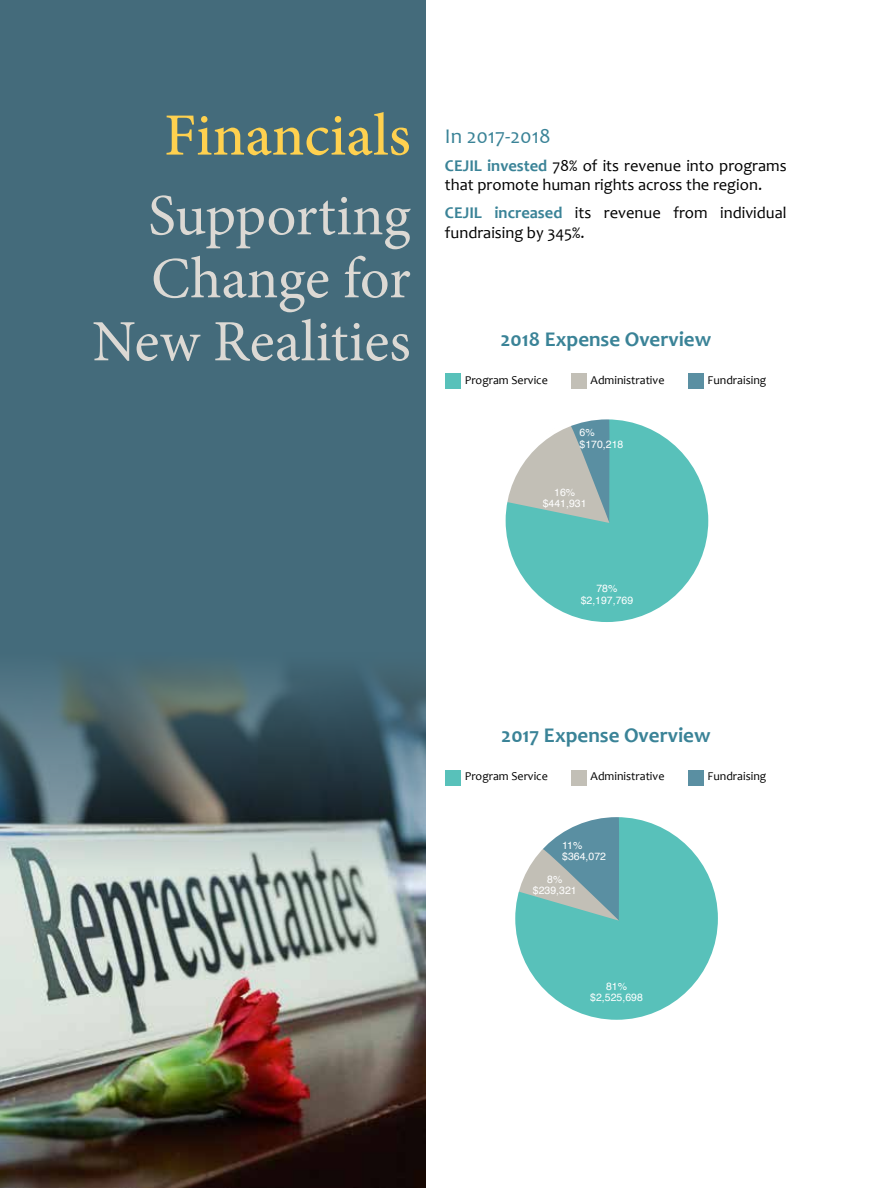
<style>
.page{position:relative;width:893px;height:1188px;background:#fff}
.page>*{position:absolute;margin:0;border:0;box-sizing:border-box;transform-origin:0 0}
.t1{font:500 60px "Minion Pro";color:#ffd14f}
.t2{font:58.5px/63px "Minion Pro";letter-spacing:-.005em;color:#dcd9d4;text-align:right}
.t3{font:700 21px "Candara";color:#3a8397}
.t4{font:21px "Candara";color:#3a8397}
.t5{font:16.5px/19.5px "Candara";color:#000}
.t6{font:12px "Candara";color:#000}
.t7{font:10.5px/11.6px "Helvetica";color:#fff;text-align:center}
.s1{font-weight:700;color:#3a8397}
</style>
<div class="page">
<div style="left:0;top:0;width:425px;height:1188px;background:#446b7b"></div>
<img style="left:0;top:668px;width:425px;height:520px">
<div style="left:445px;top:373px;width:15px;height:16px;background:#58c1ba"></div>
<div style="left:571px;top:373px;width:15px;height:16px;background:#c2bfb6"></div>
<div style="left:688px;top:373px;width:15px;height:16px;background:#5a8fa2"></div>
<div style="left:502px;top:416px;width:210px;height:210px;background:#58c1ba;border-radius:50%"></div>
<svg style="left:506px;top:420px;width:104px;height:103px"></svg>
<div style="left:500px;top:414px;width:214px;height:213px;border:5px solid #fff;border-radius:50%"></div>
<div style="left:445px;top:770px;width:15px;height:15px;background:#58c1ba"></div>
<div style="left:571px;top:770px;width:15px;height:15px;background:#c2bfb6"></div>
<div style="left:688px;top:770px;width:15px;height:15px;background:#5a8fa2"></div>
<div style="left:512px;top:814px;width:209px;height:209px;background:#58c1ba;border-radius:50%"></div>
<svg style="left:518px;top:818px;width:101px;height:103px"></svg>
<div style="left:510px;top:812px;width:213px;height:213px;border:5px solid #fff;border-radius:50%"></div>
<h1 class="t1" style="left:164px;top:95px;width:248px">Financials</h1>
<h2 class="t2" style="left:92px;top:184px;width:320px">Supporting<br>Change for<br>New Realities</h2>
<p class="t4" style="left:445px;top:123px;width:107px">In 2017-2018</p>
<p class="t5" style="left:445px;top:156px;width:343px"><span class="s1">CEJIL invested</span> 78% of its revenue into programs that promote human rights across the region.</p>
<p class="t5" style="left:445px;top:203px;width:343px"><span class="s1">CEJIL increased</span> its revenue from individual fundraising by 345%.</p>
<p class="t3" style="left:501px;top:326px;width:212px">2018 Expense Overview</p>
<p class="t6" style="left:465px;top:372px;width:85px">Program Service</p>
<p class="t6" style="left:591px;top:372px;width:75px">Administrative</p>
<p class="t6" style="left:708px;top:372px;width:60px">Fundraising</p>
<p class="t7" style="left:580px;top:427px;width:45px;text-align:left">6% $170,218</p>
<p class="t7" style="left:543px;top:487px;width:45px">16% $441,931</p>
<p class="t7" style="left:581px;top:583px;width:54px">78% $2,197,769</p>
<p class="t3" style="left:501px;top:722px;width:211px">2017 Expense Overview</p>
<p class="t6" style="left:465px;top:768px;width:85px">Program Service</p>
<p class="t6" style="left:591px;top:768px;width:75px">Administrative</p>
<p class="t6" style="left:708px;top:768px;width:60px">Fundraising</p>
<p class="t7" style="left:562px;top:840px;width:45px;text-align:left">11% $364,072</p>
<p class="t7" style="left:533px;top:874px;width:45px">8% $239,321</p>
<p class="t7" style="left:590px;top:981px;width:54px">81% $2,525,698</p>
</div>
